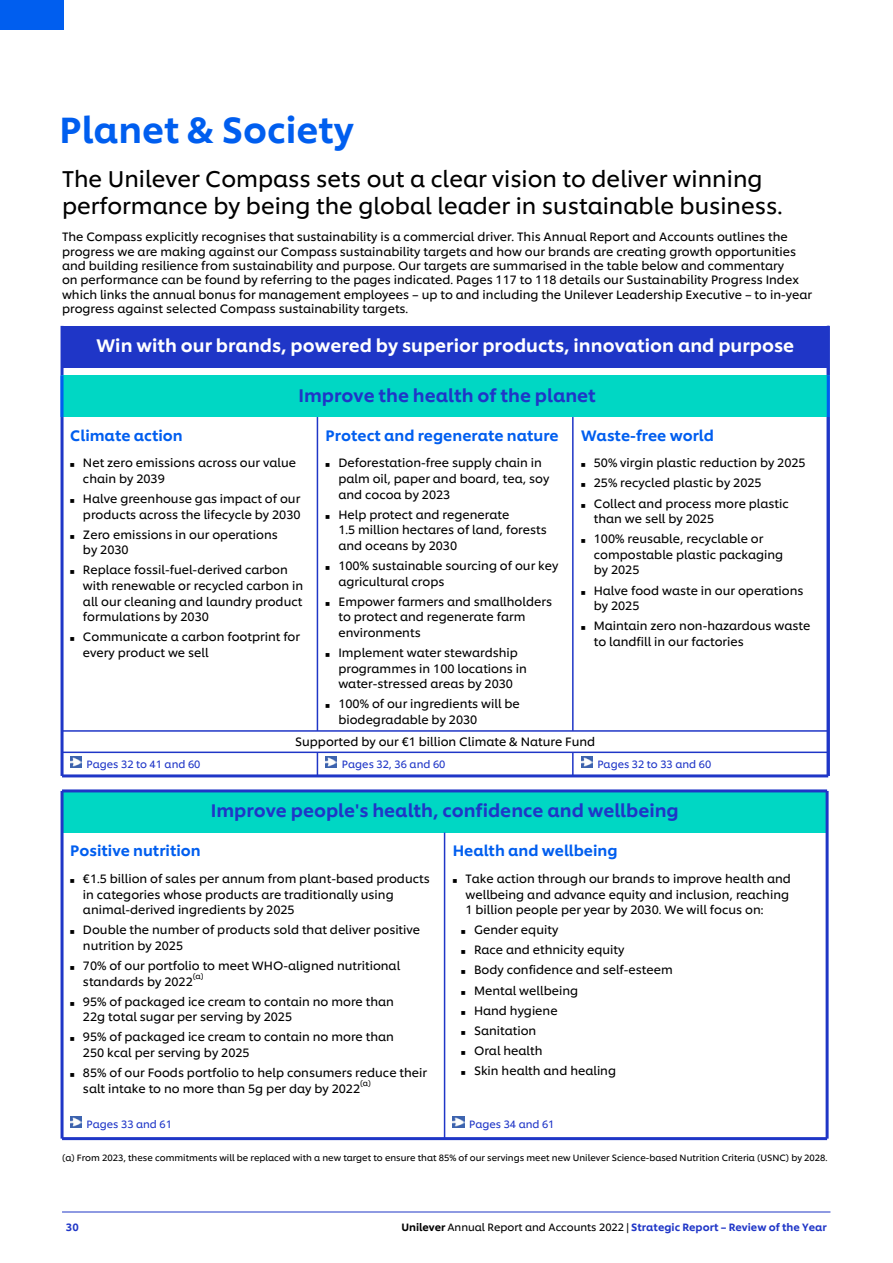
<style>
.page{position:relative;width:893px;height:1263px;background:#fff}
.page>*{position:absolute;margin:0;border:0;box-sizing:border-box;transform-origin:0 0}
.t1{font:500 36px "Unilever Shilling";color:#005eef}
.t2{font:22.5px/27px "Unilever Shilling";color:#000}
.t3{font:500 18px "Unilever Shilling";color:#1f36c7}
.t4{font:500 18px "Unilever Shilling";color:#fff}
.t5{font:500 15px "Unilever Shilling";color:#005eef}
.t6{font:12px/15.6px "Unilever Shilling";color:#000}
.t7{font:10.5px "Unilever Shilling";color:#1f36c7}
.t8{font:500 10.5px "Unilever Shilling";color:#1f36c7}
.t9{font:9px "Unilever Shilling";color:#000}
.t10{font:7.8px "Unilever Shilling";color:#000}
.s1{font-family:"Quivira";font-size:6px}
.s2{color:#000}
.s3{font-weight:400;color:#000}
</style>
<div class="page">
<hr style="left:61px;top:326px;width:3px;height:49px;background:#1f36c7">
<hr style="left:61px;top:417px;width:3px;height:359px;background:#1f36c7">
<hr style="left:317px;top:417px;width:1px;height:314px;background:#1f36c7">
<svg style="left:317px;top:753px;width:1px;height:21px"></svg>
<hr style="left:572px;top:417px;width:2px;height:314px;background:#1f36c7">
<hr style="left:572px;top:752px;width:2px;height:24px;background:#1f36c7">
<hr style="left:62px;top:730px;width:766px;height:2px;background:#1f36c7">
<hr style="left:62px;top:751px;width:766px;height:2px;background:#1f36c7">
<hr style="left:62px;top:774px;width:766px;height:3px;background:#1f36c7">
<div style="left:62px;top:375px;width:766px;height:42px;background:#00d7c4"></div>
<div style="left:62px;top:791px;width:765px;height:41px;background:#00d7c4"></div>
<div style="left:62px;top:326px;width:766px;height:41px;background:#1f36c7"></div>
<svg style="left:70px;top:756px;width:11px;height:11px"></svg>
<svg style="left:326px;top:756px;width:11px;height:11px"></svg>
<svg style="left:581px;top:756px;width:11px;height:11px"></svg>
<hr style="left:61px;top:791px;width:3px;height:347px;background:#1f36c7">
<hr style="left:826px;top:791px;width:3px;height:347px;background:#1f36c7">
<hr style="left:62px;top:789px;width:765px;height:3px;background:#1f36c7">
<div style="left:0;top:0;width:64px;height:30px;background:#005eef"></div>
<hr style="left:62px;top:1211px;width:768px;height:1px;background:#1f36c7">
<hr style="left:62px;top:1137px;width:765px;height:3px;background:#1f36c7">
<svg style="left:70px;top:1116px;width:11px;height:11px"></svg>
<hr style="left:444px;top:832px;width:1px;height:306px;background:#1f36c7">
<svg style="left:453px;top:1116px;width:11px;height:11px"></svg>
<hr style="left:827px;top:326px;width:3px;height:49px;background:#1f36c7">
<hr style="left:827px;top:375px;width:3px;height:42px;background:#005eef">
<hr style="left:827px;top:417px;width:3px;height:359px;background:#1f36c7">
<hr style="left:61px;top:375px;width:3px;height:42px;background:#005eef">
<h2 class="t1" style="left:60px;top:102px;width:296px">Planet &amp; Society</h2>
<h3 class="t2" style="left:62px;top:164px;width:722px">The Unilever Compass sets out a clear vision to deliver winning performance by being the global leader in sustainable business.</h3>
<p class="t6" style="left:62px;top:229px;width:751px;line-height:14.4px">The Compass explicitly recognises that sustainability is a commercial driver. This Annual Report and Accounts outlines the progress we are making against our Compass sustainability targets and how our brands are creating growth opportunities and building resilience from sustainability and purpose. Our targets are summarised in the table below and commentary<br>on performance can be found by referring to the pages indicated. Pages 117 to 118 details our Sustainability Progress Index which links the annual bonus for management employees – up to and including the Unilever Leadership Executive – to in-year progress against selected Compass sustainability targets.</p>
<h4 class="t4" style="left:97px;top:332px;width:699px">Win with our brands, powered by superior products, innovation and purpose</h4>
<h5 class="t3" style="left:298px;top:381px;width:299px">Improve the health of the planet</h5>
<p class="t5" style="left:70px;top:424px;width:114px">Climate action</p>
<p class="t5" style="left:326px;top:424px;width:235px">Protect and regenerate nature</p>
<p class="t5" style="left:581px;top:424px;width:134px">Waste-free world</p>
<p class="t6" style="left:83px;top:454px;width:215px;text-indent:-13px"><span class="s1">■</span> Net zero emissions across our value chain by 2039</p>
<p class="t6" style="left:70px;top:490px;width:232px;text-align:right"><span class="s1">■</span> Halve greenhouse gas impact of our products across the lifecycle by 2030</p>
<p class="t6" style="left:83px;top:526px;width:196px;text-indent:-13px"><span class="s1">■</span> Zero emissions in our operations by 2030</p>
<p class="t6" style="left:83px;top:561px;width:222px;text-indent:-13px"><span class="s1">■</span> Replace fossil-fuel-derived carbon with renewable or recycled carbon in all our cleaning and laundry product formulations by 2030</p>
<p class="t6" style="left:83px;top:628px;width:219px;text-indent:-13px"><span class="s1">■</span> Communicate a carbon footprint for every product we sell</p>
<p class="t6" style="left:338px;top:454px;width:212px;text-indent:-13px"><span class="s1">■</span> Deforestation-free supply chain in palm oil, paper and board, tea, soy and cocoa by 2023</p>
<p class="t6" style="left:338px;top:505px;width:210px;text-indent:-13px"><span class="s1">■</span> Help protect and regenerate<br>1.5 million hectares of land, forests and oceans by 2030</p>
<p class="t6" style="left:338px;top:557px;width:222px;text-indent:-13px"><span class="s1">■</span> 100% sustainable sourcing of our key agricultural crops</p>
<p class="t6" style="left:338px;top:592px;width:215px;text-indent:-13px"><span class="s1">■</span> Empower farmers and smallholders to protect and regenerate farm environments</p>
<p class="t6" style="left:338px;top:644px;width:190px;text-indent:-13px"><span class="s1">■</span> Implement water stewardship programmes in 100 locations in water-stressed areas by 2030</p>
<p class="t6" style="left:338px;top:695px;width:183px;text-indent:-13px"><span class="s1">■</span> 100% of our ingredients will be biodegradable by 2030</p>
<p class="t6" style="left:581px;top:454px;width:226px"><span class="s1">■</span> 50% virgin plastic reduction by 2025</p>
<p class="t6" style="left:581px;top:474px;width:182px"><span class="s1">■</span> 25% recycled plastic by 2025</p>
<p class="t6" style="left:594px;top:494px;width:197px;text-indent:-13px"><span class="s1">■</span> Collect and process more plastic than we sell by 2025</p>
<p class="t6" style="left:594px;top:530px;width:191px;text-indent:-13px"><span class="s1">■</span> 100% reusable, recyclable or compostable plastic packaging by 2025</p>
<p class="t6" style="left:594px;top:581px;width:211px;text-indent:-13px"><span class="s1">■</span> Halve food waste in our operations by 2025</p>
<p class="t6" style="left:594px;top:617px;width:218px;text-indent:-13px"><span class="s1">■</span> Maintain zero non-hazardous waste to landfill in our factories</p>
<p class="t6" style="left:295px;top:733px;width:302px">Supported by our €1 billion Climate &amp; Nature Fund</p>
<p class="t7" style="left:87px;top:756px;width:115px">Pages 32 to 41 and 60</p>
<p class="t7" style="left:342px;top:756px;width:105px">Pages 32, 36 and 60</p>
<p class="t7" style="left:597px;top:756px;width:115px">Pages 32 to 33 and 60</p>
<h5 class="t3" style="left:211px;top:797px;width:470px">Improve people's health, confidence and wellbeing</h5>
<h6 class="t5" style="left:70px;top:839px;width:132px">Positive nutrition</h6>
<p class="t6" style="left:83px;top:870px;width:348px;text-indent:-13px"><span class="s1">■</span> €1.5 billion of sales per annum from plant-based products in categories whose products are traditionally using animal-derived ingredients by 2025</p>
<p class="t6" style="left:83px;top:921px;width:339px;text-indent:-13px"><span class="s1">■</span> Double the number of products sold that deliver positive nutrition by 2025</p>
<p class="t6" style="left:83px;top:957px;width:319px;text-indent:-13px"><span class="s1">■</span> 70% of our portfolio to meet WHO-aligned nutritional standards by 2022</p>
<h6 class="t5" style="left:453px;top:839px;width:166px">Health and wellbeing</h6>
<p class="t6" style="left:465px;top:870px;width:327px;text-indent:-13px"><span class="s1">■</span> Take action through our brands to improve health and wellbeing and advance equity and inclusion, reaching<br>1 billion people per year by 2030. We will focus on:</p>
<p class="t6" style="left:461px;top:921px;width:99px"><span class="s1">■</span> Gender equity</p>
<p class="t6" style="left:461px;top:941px;width:165px"><span class="s1">■</span> Race and ethnicity equity</p>
<p class="t6" style="left:461px;top:961px;width:213px"><span class="s1">■</span> Body confidence and self-esteem</p>
<p class="t6" style="left:461px;top:981px;width:118px"><span class="s1">■</span> Mental wellbeing</p>
<p class="t6" style="left:461px;top:1001px;width:98px"><span class="s1">■</span> Hand hygiene</p>
<p class="t6" style="left:461px;top:1021px;width:77px"><span class="s1">■</span> Sanitation</p>
<p class="t6" style="left:461px;top:1042px;width:83px"><span class="s1">■</span> Oral health</p>
<p class="t6" style="left:461px;top:1062px;width:156px"><span class="s1">■</span> Skin health and healing</p>
<p class="t10" style="left:193px;top:970px;width:12px">(a)</p>
<p class="t6" style="left:83px;top:992px;width:312px;text-indent:-13px"><span class="s1">■</span> 95% of packaged ice cream to contain no more than<br>22g total sugar per serving by 2025</p>
<p class="t6" style="left:83px;top:1028px;width:312px;text-indent:-13px"><span class="s1">■</span> 95% of packaged ice cream to contain no more than<br>250 kcal per serving by 2025</p>
<p class="t6" style="left:83px;top:1064px;width:346px;text-indent:-13px"><span class="s1">■</span> 85% of our Foods portfolio to help consumers reduce their salt intake to no more than 5g per day by 2022</p>
<p class="t10" style="left:360px;top:1077px;width:12px">(a)</p>
<p class="t7" style="left:469px;top:1116px;width:87px">Pages 34 and 61</p>
<p class="t9" style="left:62px;top:1150px;width:767px">(a) From 2023, these commitments will be replaced with a new target to ensure that 85% of our servings meet new Unilever Science-based Nutrition Criteria (USNC) by 2028.</p>
<p class="t7" style="left:87px;top:1116px;width:87px">Pages 33 and 61</p>
<p class="t8" style="left:66px;top:1219px;width:14px">30</p>
<p class="t8" style="left:401px;top:1219px;width:427px"><span class="s2">Unilever</span> <span class="s3">Annual Report and Accounts 2022 |</span> Strategic Report – Review of the Year</p>
</div>
